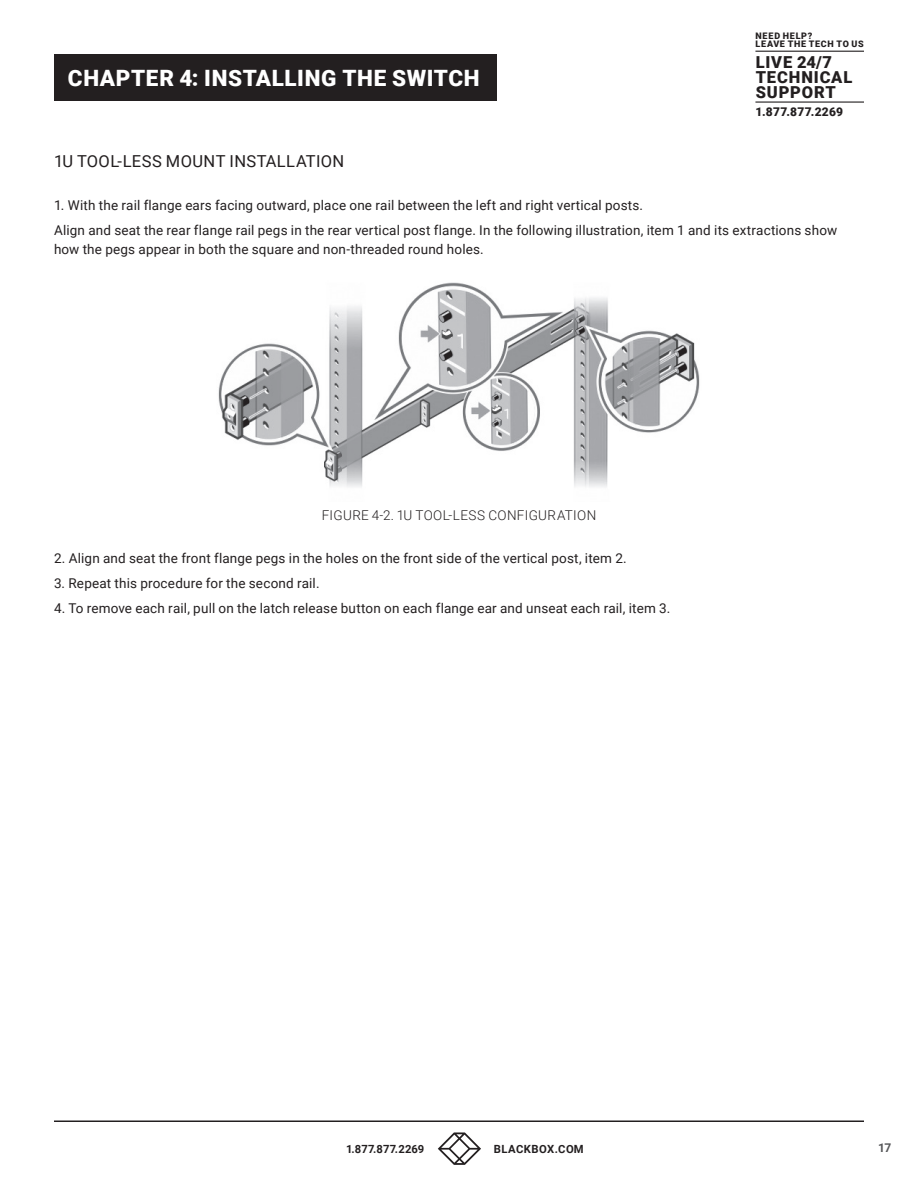
<style>
.page{position:relative;width:918px;height:1188px;background:#fff}
.page>*{position:absolute;margin:0;border:0;box-sizing:border-box;transform-origin:0 0}
.t1{font:900 22.5px "Roboto";letter-spacing:.03em;color:#fff}
.t2{font:16.5px "Roboto";letter-spacing:.02em;color:#231f20}
.t3{font:900 16.5px/15px "Roboto";letter-spacing:.05em;color:#231f20}
.t4{font:13.5px/24.9px "Roboto";letter-spacing:.01em;color:#231f20}
.t5{font:300 13.5px "Roboto";letter-spacing:.025em;color:#231f20}
.t6{font:900 12px "Roboto";letter-spacing:.02em;color:#231f20}
.t7{font:700 12px "Roboto";color:#57585a}
.t8{font:700 11.25px "Roboto";letter-spacing:.02em;color:#231f20}
.t9{font:700 11.25px "Roboto";letter-spacing:.045em;color:#231f20}
.t10{font:900 9px/8.6px "Roboto";letter-spacing:.08em;color:#231f20}
</style>
<div class="page">
<hr style="left:54px;top:1120px;width:810px;height:2px;background:#231f20">
<svg style="left:438px;top:1132px;width:43px;height:33px"></svg>
<hr style="left:755px;top:51px;width:109px;height:1px;background:#231f20">
<hr style="left:755px;top:101px;width:109px;height:2px;background:#231f20">
<div style="left:54px;top:54px;width:443px;height:46px;background:#231f20"></div>
<img style="left:218px;top:282px;width:482px;height:205px">
<h1 class="t1" style="left:68px;top:62px;width:413px">CHAPTER 4: INSTALLING THE SWITCH</h1>
<p class="t10" style="left:756px;top:31px;width:110px">NEED HELP?<br>LEAVE THE TECH TO US</p>
<p class="t3" style="left:756px;top:54px;width:98px">LIVE 24/7<br>TECHNICAL<br>SUPPORT</p>
<p class="t6" style="left:755px;top:103px;width:89px">1.877.877.2269</p>
<p class="t2" style="left:54px;top:149px;width:292px">1U TOOL-LESS MOUNT INSTALLATION</p>
<p class="t4" style="left:54px;top:192px;width:785px">1. With the rail flange ears facing outward, place one rail between the left and right vertical posts.<br>Align and seat the rear flange rail pegs in the rear vertical post flange. In the following illustration, item 1 and its extractions show</p>
<p class="t4" style="left:54px;top:236px;width:431px">how the pegs appear in both the square and non-threaded round holes.</p>
<p class="t5" style="left:322px;top:506px;width:276px">FIGURE 4-2. 1U TOOL-LESS CONFIGURATION</p>
<p class="t4" style="left:54px;top:545px;width:574px">2. Align and seat the front flange pegs in the holes on the front side of the vertical post, item 2.</p>
<p class="t4" style="left:54px;top:570px;width:267px">3. Repeat this procedure for the second rail.</p>
<p class="t4" style="left:54px;top:595px;width:618px">4. To remove each rail, pull on the latch release button on each flange ear and unseat each rail, item 3.</p>
<p class="t8" style="left:346px;top:1141px;width:80px">1.877.877.2269</p>
<p class="t9" style="left:494px;top:1141px;width:91px">BLACKBOX.COM</p>
<p class="t7" style="left:878px;top:1139px;width:15px">17</p>
</div>
